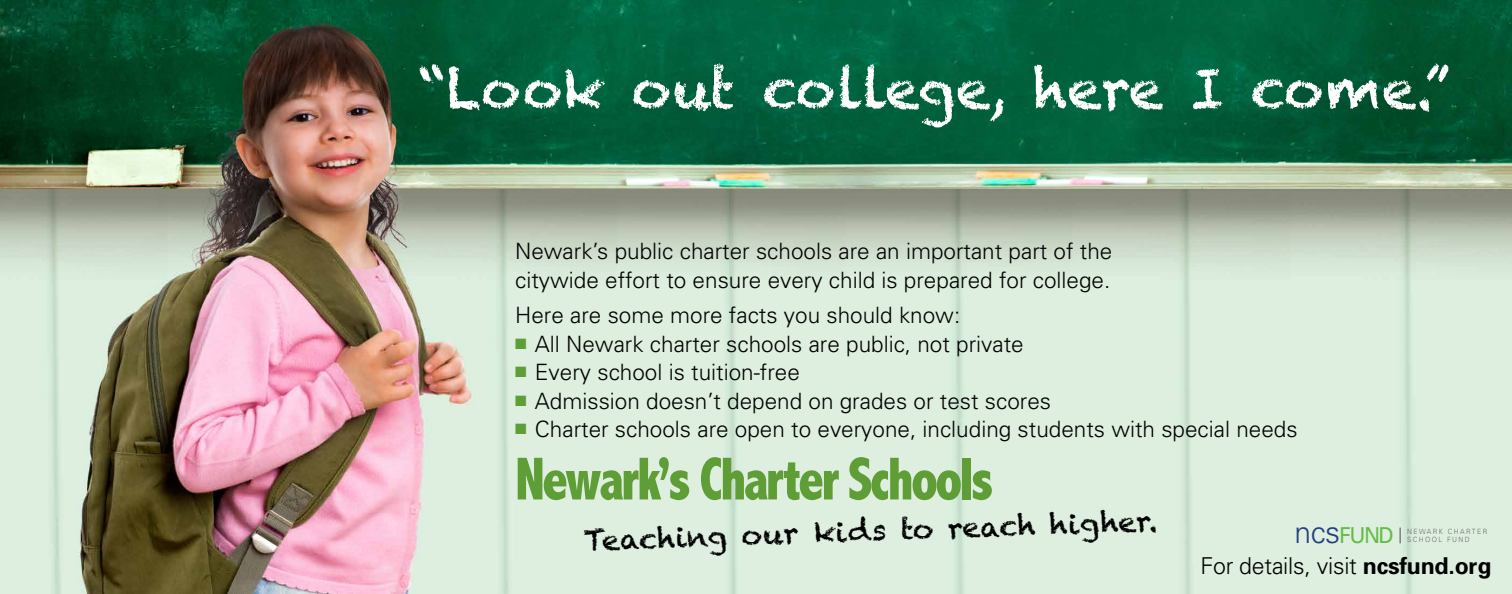
<style>
.page{position:relative;width:1512px;height:594px;background:#fff}
.page>*{position:absolute;margin:0;border:0;box-sizing:border-box;transform-origin:0 0}
.t1{font:800 condensed 61.2px "Abadi";letter-spacing:-.05em;color:#5f9e36;scale:.9 1}
.t2{font:55.12px "Chalkduster";letter-spacing:-.01em;color:#fff}
.t3{font:28.28px "Chalkduster";color:#000}
.t4{font:300 23.25px "Univers";letter-spacing:-.01em;color:#000}
.t5{font:300 22.5px/28.5px "Univers";color:#000}
.t6{font:21.98px "Univers";color:#63bc47;scale:.95 1}
.t7{font:300 7.2px/8.7px "Univers";letter-spacing:.205em;color:#666767;scale:.95 1}
.s1{color:#5f9e36}
.s2{font-weight:700}
.s3{font-weight:300;font-size:30.6px;color:#213f7e}
</style>
<div class="page">
<img style="left:0;top:0;width:1512px;height:594px">
<svg style="left:1400px;top:528px;width:1px;height:15px"></svg>
<h2 class="t2" style="left:418px;top:57px;width:1034px">“Look out college, here I come.”</h2>
<p class="t5" style="left:515px;top:237px;width:599px">Newark’s public charter schools are an important part of the citywide effort to ensure every child is prepared for college.</p>
<p class="t5" style="left:515px;top:301px;width:447px">Here are some more facts you should know:</p>
<p class="t5" style="left:515px;top:329px;width:510px"><span class="s1">■</span> All Newark charter schools are public, not private</p>
<p class="t5" style="left:515px;top:358px;width:286px"><span class="s1">■</span> Every school is tuition-free</p>
<p class="t5" style="left:515px;top:386px;width:537px"><span class="s1">■</span> Admission doesn’t depend on grades or test scores</p>
<p class="t5" style="left:515px;top:415px;width:784px"><span class="s1">■</span> Charter schools are open to everyone, including students with special needs</p>
<h1 class="t1" style="left:515px;top:444px;width:533px">Newark’s Charter Schools</h1>
<p class="t3" style="left:583px;top:524px;width:576px;rotate:-2deg">Teaching our kids to reach higher.</p>
<p class="t4" style="left:1200px;top:552px;width:292px">For details, visit <span class="s2">ncsfund.org</span></p>
<p class="t6" style="left:1295px;top:523px;width:106px"><span class="s3">ncs</span>FUND</p>
<p class="t7" style="left:1407px;top:527px;width:86px">NEWARK CHARTER<br>SCHOOL FUND</p>
</div>
